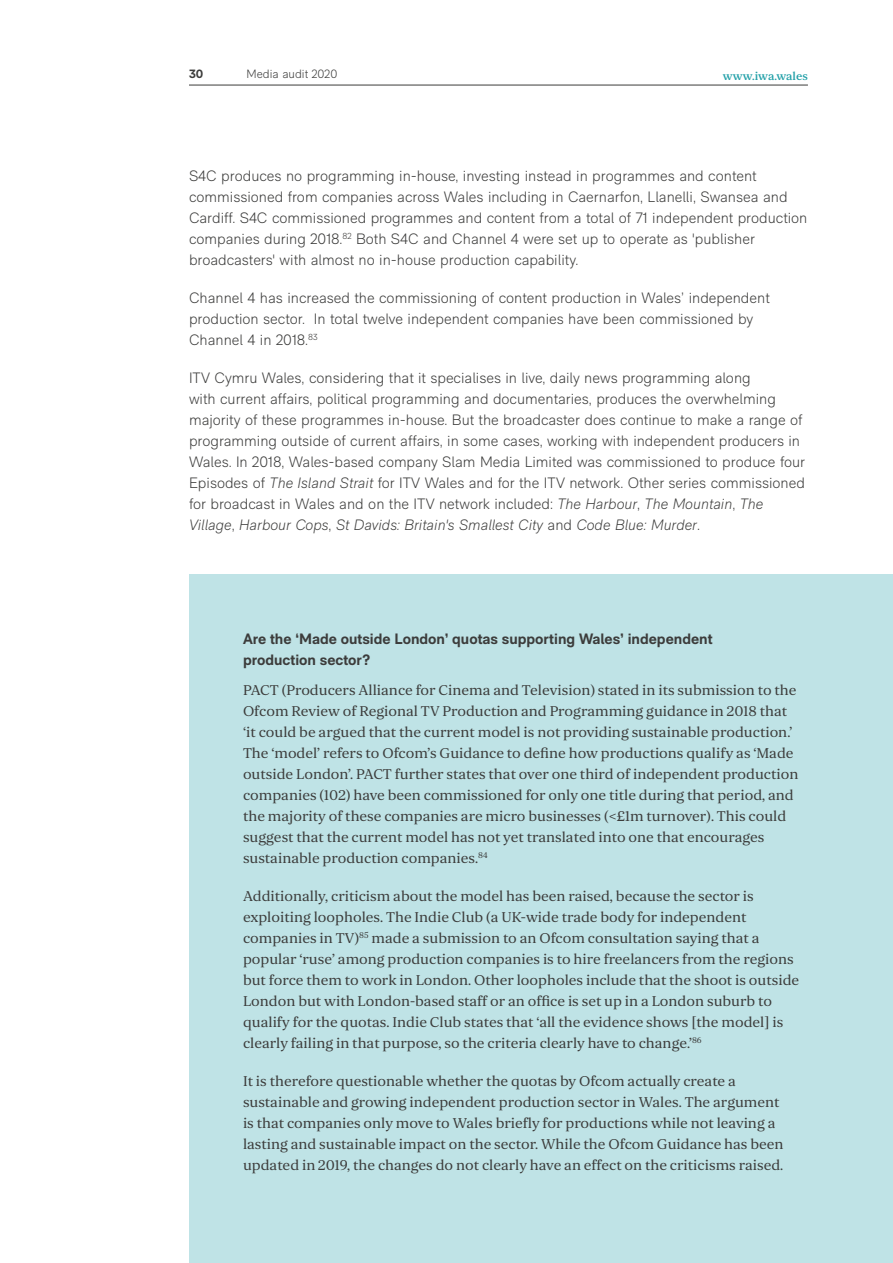
<style>
.page{position:relative;width:893px;height:1263px;background:#fff}
.page>*{position:absolute;margin:0;border:0;box-sizing:border-box;transform-origin:0 0}
.t1{font:15px/21px "Orbikular TRIAL";color:#3c3c3b}
.t2{font:300 15px/21px "RM Neue";color:#3c3c3b}
.t3{font:700 15px/21px "RM Neue";color:#3c3c3b}
.t4{font:300 12px "RM Neue";color:#3c3c3b}
.t5{font:600 12px "Orbikular";color:#22a0a8}
.t6{font:700 12px "RM Neue";color:#3c3c3b}
.s1{font-style:italic}
</style>
<div class="page">
<hr style="left:189px;top:85px;width:619px;height:1px;background:#3c3c3b">
<div style="left:189px;top:574px;width:704px;height:689px;background:#bfe3e6"></div>
<p class="t6" style="left:189px;top:67px;width:16px">30</p>
<p class="t4" style="left:247px;top:67px;width:92px">Media audit 2020</p>
<p class="t5" style="left:723px;top:68px;width:87px">www.iwa.wales</p>
<p class="t2" style="left:189px;top:165px;width:620px">S4C produces no programming in-house, investing instead in programmes and content commissioned from companies across Wales including in Caernarfon, Llanelli, Swansea and Cardiff. S4C commissioned programmes and content from a total of 71 independent production companies during 2018.<sup>82</sup> Both S4C and Channel 4 were set up to operate as 'publisher broadcasters' with almost no in-house production capability.</p>
<p class="t2" style="left:189px;top:287px;width:582px">Channel 4 has increased the commissioning of content production in Wales’ independent production sector. In total twelve independent companies have been commissioned by<br>Channel 4 in 2018.<sup>83</sup></p>
<p class="t2" style="left:189px;top:368px;width:618px">ITV Cymru Wales, considering that it specialises in live, daily news programming along<br>with current affairs, political programming and documentaries, produces the overwhelming majority of these programmes in-house. But the broadcaster does continue to make a range of programming outside of current affairs, in some cases, working with independent producers in Wales. In 2018, Wales-based company Slam Media Limited was commissioned to produce four Episodes of <span class="s1">The Island Strait</span> for ITV Wales and for the ITV network. Other series commissioned for broadcast in Wales and on the ITV network included: <span class="s1">The Harbour</span>, <span class="s1">The Mountain</span>, <span class="s1">The Village</span>, <span class="s1">Harbour Cops</span>, <span class="s1">St Davids: Britain's Smallest City</span> and <span class="s1">Code Blue: Murder</span>.</p>
<p class="t3" style="left:243px;top:628px;width:471px">Are the ‘Made outside London’ quotas supporting Wales’ independent production sector?</p>
<p class="t1" style="left:243px;top:679px;width:557px">PACT (Producers Alliance for Cinema and Television) stated in its submission to the Ofcom Review of Regional TV Production and Programming guidance in 2018 that ‘it could be argued that the current model is not providing sustainable production.’ The ‘model’ refers to Ofcom’s Guidance to define how productions qualify as ‘Made outside London’. PACT further states that over one third of independent production companies (102) have been commissioned for only one title during that period, and the majority of these companies are micro businesses (&lt;£1m turnover). This could suggest that the current model has not yet translated into one that encourages sustainable production companies.<sup>84</sup></p>
<p class="t1" style="left:243px;top:885px;width:558px">Additionally, criticism about the model has been raised, because the sector is exploiting loopholes. The Indie Club (a UK-wide trade body for independent companies in TV)<sup>85</sup> made a submission to an Ofcom consultation saying that a popular ‘ruse’ among production companies is to hire freelancers from the regions but force them to work in London. Other loopholes include that the shoot is outside London but with London-based staff or an office is set up in a London suburb to qualify for the quotas. Indie Club states that ‘all the evidence shows [the model] is clearly failing in that purpose, so the criteria clearly have to change.’<sup>86</sup></p>
<p class="t1" style="left:243px;top:1070px;width:542px">It is therefore questionable whether the quotas by Ofcom actually create a sustainable and growing independent production sector in Wales. The argument is that companies only move to Wales briefly for productions while not leaving a lasting and sustainable impact on the sector. While the Ofcom Guidance has been updated in 2019, the changes do not clearly have an effect on the criticisms raised.</p>
</div>
